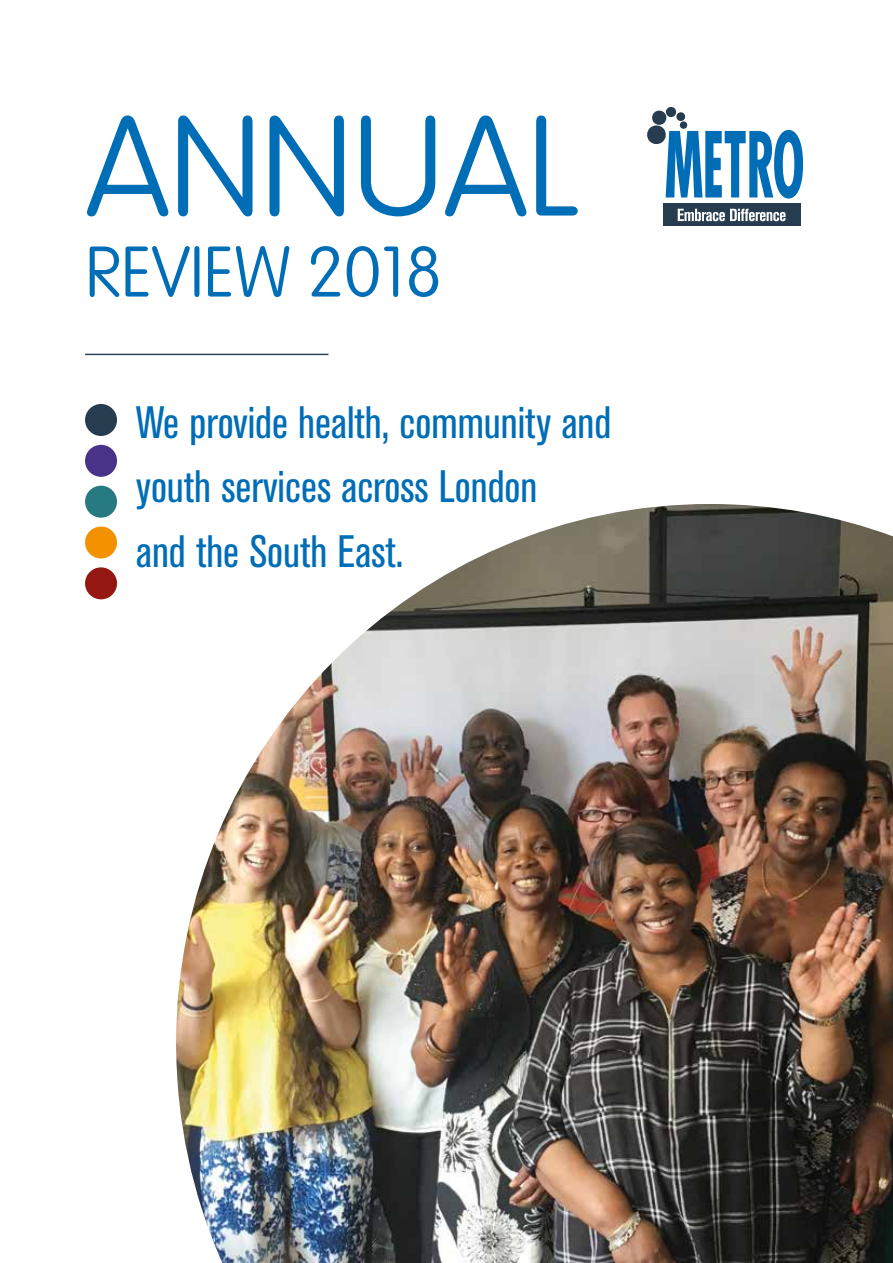
<style>
.page{position:relative;width:893px;height:1263px;background:#fff}
.page>*{position:absolute;margin:0;border:0;box-sizing:border-box;transform-origin:0 0}
.t1{font:100 139.35px "VAG Rounded";letter-spacing:-.01em;color:#006db7}
.t2{font:100 70.35px "VAG Rounded";letter-spacing:-.01em;color:#006db7}
.t3{font:condensed 45px/64.5px "Akzidenz Grotesk BE";color:#006db7}
</style>
<div class="page">
<img style="left:176px;top:504px;width:717px;height:759px">
<div style="left:85px;top:404px;width:32px;height:32px;background:#273c4e;border-radius:50%"></div>
<div style="left:85px;top:445px;width:32px;height:32px;background:#493388;border-radius:50%"></div>
<div style="left:85px;top:486px;width:32px;height:32px;background:#277a82;border-radius:50%"></div>
<div style="left:85px;top:526px;width:32px;height:32px;background:#f39200;border-radius:50%"></div>
<div style="left:85px;top:567px;width:32px;height:32px;background:#941711;border-radius:50%"></div>
<hr style="left:85px;top:354px;width:243px;height:1px;background:#304456">
<div style="left:663px;top:204px;width:138px;height:22px;background:#273c4e"></div>
<svg style="left:678px;top:209px;width:107px;height:12px"></svg>
<svg style="left:647px;top:106px;width:156px;height:93px"></svg>
<h1 class="t1" style="left:85px;top:87px;width:495px">ANNUAL</h1>
<h2 class="t2" style="left:85px;top:232px;width:359px">REVIEW 2018</h2>
<p class="t3" style="left:136px;top:391px;width:477px">We provide health, community and youth services across London<br>and the South East.</p>
</div>
